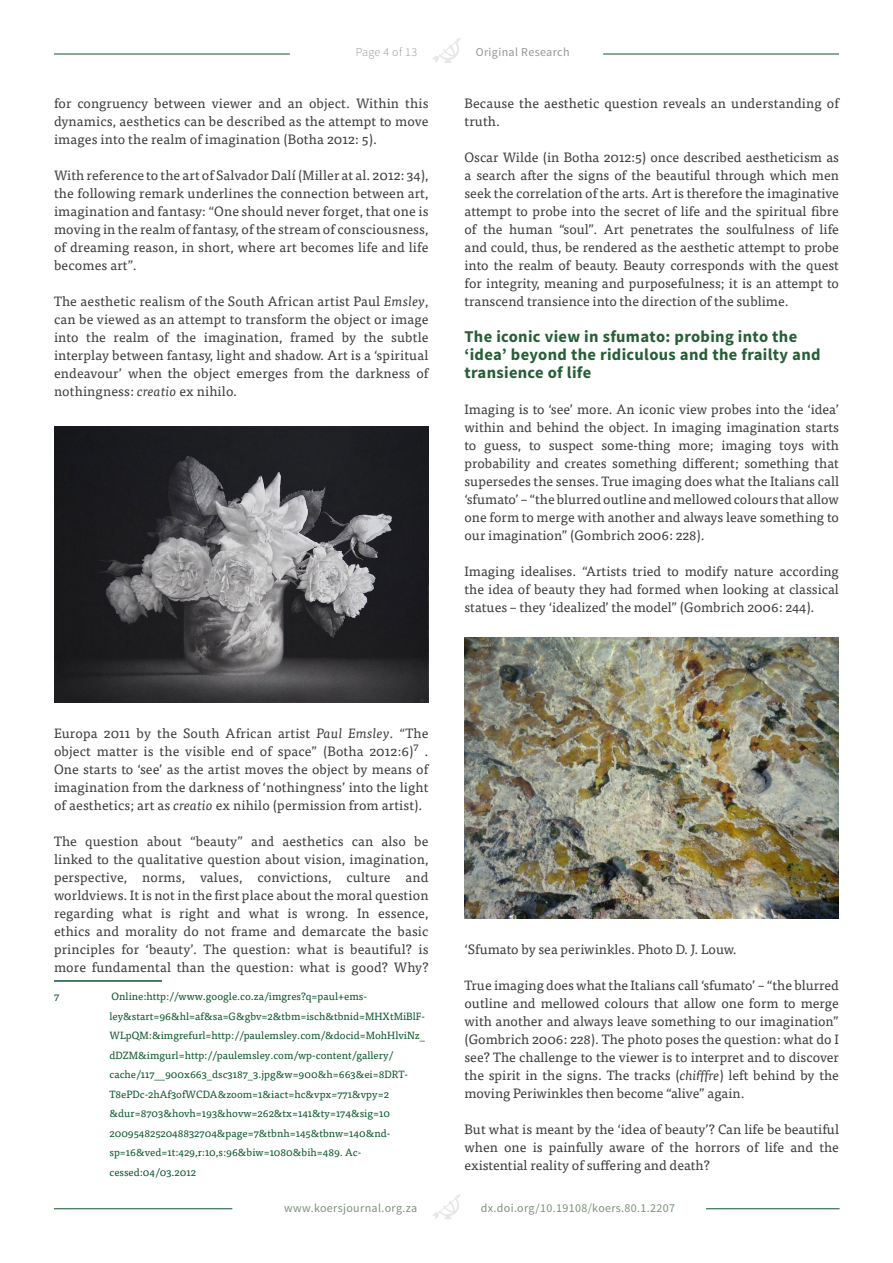
<style>
.page{position:relative;width:893px;height:1263px;background:#fff}
.page>*{position:absolute;margin:0;border:0;box-sizing:border-box;transform-origin:0 0}
.Sub_Paragraph_Header{font:700 16.5px/18px "Source Sans Pro";letter-spacing:.02em;color:#275e36}
.Normal_Text{font:13.5px/18px "Tisa Pro";letter-spacing:.005em;color:#3e3e3f;text-align:justify}
.t1{font:12px "Source Sans Pro";letter-spacing:.03em;color:#7b9279}
.t2{font:12px "Source Sans Pro";letter-spacing:.03em;color:#939598}
.t3{font:300 12px "Source Sans Pro";letter-spacing:.03em;color:#939598}
.t4{font:10.5px/19.5px "Tisa Pro";color:#0d552c}
.s1{font-style:italic}
</style>
<div class="page">
<hr style="left:54px;top:1208px;width:178px;height:1px;background:#0d552c">
<hr style="left:603px;top:54px;width:236px;height:1px;background:#0d552c">
<hr style="left:54px;top:54px;width:236px;height:1px;background:#0d552c">
<svg style="left:433px;top:38px;width:28px;height:25px"></svg>
<svg style="left:432px;top:1194px;width:29px;height:25px"></svg>
<hr style="left:706px;top:1208px;width:134px;height:1px;background:#0d552c">
<img style="left:54px;top:426px;width:374px;height:276px">
<hr style="left:54px;top:980px;width:108px;height:2px;background:#0d552c">
<img style="left:464px;top:637px;width:375px;height:281px">
<p class="t3" style="left:356px;top:45px;width:63px">Page 4 of 13</p>
<p class="Normal_Text" style="left:54px;top:93px;width:376px">for congruency between viewer and an object. Within this dynamics, aesthetics can be described as the attempt to move images into the realm of imagination (Botha 2012: 5).</p>
<p class="Normal_Text" style="left:54px;top:165px;width:376px">With reference to the art of Salvador Dalí (Miller at al. 2012: 34), the following remark underlines the connection between art, imagination and fantasy: “One should never forget, that one is moving in the realm of fantasy, of the stream of consciousness, of dreaming reason, in short, where art becomes life and life becomes art”.</p>
<p class="Normal_Text" style="left:54px;top:291px;width:376px">The aesthetic realism of the South African artist Paul <span class="s1">Emsley</span>, can be viewed as an attempt to transform the object or image into the realm of the imagination, framed by the subtle interplay between fantasy, light and shadow. Art is a ‘spiritual endeavour’ when the object emerges from the darkness of nothingness: <span class="s1">creatio</span> ex nihilo.</p>
<p class="t2" style="left:476px;top:44px;width:95px">Original Research</p>
<p class="Normal_Text" style="left:464px;top:93px;width:376px">Because the aesthetic question reveals an understanding of truth.</p>
<p class="Normal_Text" style="left:464px;top:147px;width:376px">Oscar Wilde (in Botha 2012:5) once described aestheticism as a search after the signs of the beautiful through which men seek the correlation of the arts. Art is therefore the imaginative attempt to probe into the secret of life and the spiritual fibre of the human “soul”. Art penetrates the soulfulness of life and could, thus, be rendered as the aesthetic attempt to probe into the realm of beauty. Beauty corresponds with the quest for integrity, meaning and purposefulness; it is an attempt to transcend transience into the direction of the sublime.</p>
<p class="Sub_Paragraph_Header" style="left:464px;top:328px;width:358px">The iconic view in sfumato: probing into the ‘idea’ beyond the ridiculous and the frailty and transience of life</p>
<p class="Normal_Text" style="left:464px;top:399px;width:376px">Imaging is to ‘see’ more. An iconic view probes into the ‘idea’ within and behind the object. In imaging imagination starts to guess, to suspect some-thing more; imaging toys with probability and creates something different; something that supersedes the senses. True imaging does what the Italians call ‘sfumato’ – “the blurred outline and mellowed colours that allow one form to merge with another and always leave something to our imagination” (Gombrich 2006: 228).</p>
<p class="Normal_Text" style="left:464px;top:561px;width:376px">Imaging idealises. “Artists tried to modify nature according the idea of beauty they had formed when looking at classical statues – they ‘idealized’ the model” (Gombrich 2006: 244).</p>
<p class="Normal_Text" style="left:54px;top:723px;width:376px">Europa 2011 by the South African artist <span class="s1">Paul Emsley</span>. “The object matter is the visible end of space” (Botha 2012:6)<sup>7</sup> .<br>One starts to ‘see’ as the artist moves the object by means of imagination from the darkness of ‘nothingness’ into the light of aesthetics; art as <span class="s1">creatio</span> ex nihilo (permission from artist).</p>
<p class="Normal_Text" style="left:54px;top:831px;width:376px">The question about “beauty” and aesthetics can also be linked to the qualitative question about vision, imagination, perspective, norms, values, convictions, culture and worldviews. It is not in the first place about the moral question regarding what is right and what is wrong. In essence, ethics and morality do not frame and demarcate the basic principles for ‘beauty’. The question: what is beautiful? is more fundamental than the question: what is good? Why?</p>
<p class="t4" style="left:54px;top:986px;width:7px">7</p>
<p class="t4" style="left:110px;top:986px;width:317px">Online:http://www.google.co.za/imgres?q=paul+ems&shy;ley&amp;start=96&amp;hl=af&amp;sa=G&amp;gbv=2&amp;tbm=isch&amp;tbnid=MHXtMiBlF-WLpQM:&amp;imgrefurl=http://paulemsley.com/&amp;docid=MohHlviNz_ dDZM&amp;imgurl=http://paulemsley.com/wp-content/gallery/ cache/117__900x663_dsc3187_3.jpg&amp;w=900&amp;h=663&amp;ei=8DRT-T8ePDc-2hAf3ofWCDA&amp;zoom=1&amp;iact=hc&amp;vpx=771&amp;vpy=2 &amp;dur=8703&amp;hovh=193&amp;hovw=262&amp;tx=141&amp;ty=174&amp;sig=10<br>2009548252048832704&amp;page=7&amp;tbnh=145&amp;tbnw=140&amp;nd&shy;sp=16&amp;ved=1t:429,r:10,s:96&amp;biw=1080&amp;bih=489. Ac&shy;cessed:04/03.2012</p>
<p class="t1" style="left:284px;top:1201px;width:134px">www.koersjournal.org.za</p>
<p class="Normal_Text" style="left:464px;top:939px;width:274px">‘Sfumato by sea periwinkles. Photo D. J. Louw.</p>
<p class="Normal_Text" style="left:464px;top:975px;width:376px">True imaging does what the Italians call ‘sfumato’ – “the blurred outline and mellowed colours that allow one form to merge with another and always leave something to our imagination” (Gombrich 2006: 228). The photo poses the question: what do I see? The challenge to the viewer is to interpret and to discover the spirit in the signs. The tracks (<span class="s1">chifffre</span>) left behind by the moving Periwinkles then become “alive” again.</p>
<p class="Normal_Text" style="left:464px;top:1119px;width:376px">But what is meant by the ‘idea of beauty’? Can life be beautiful when one is painfully aware of the horrors of life and the existential reality of suffering and death?</p>
<p class="t1" style="left:481px;top:1201px;width:196px">dx.doi.org/10.19108/koers.80.1.2207</p>
</div>
